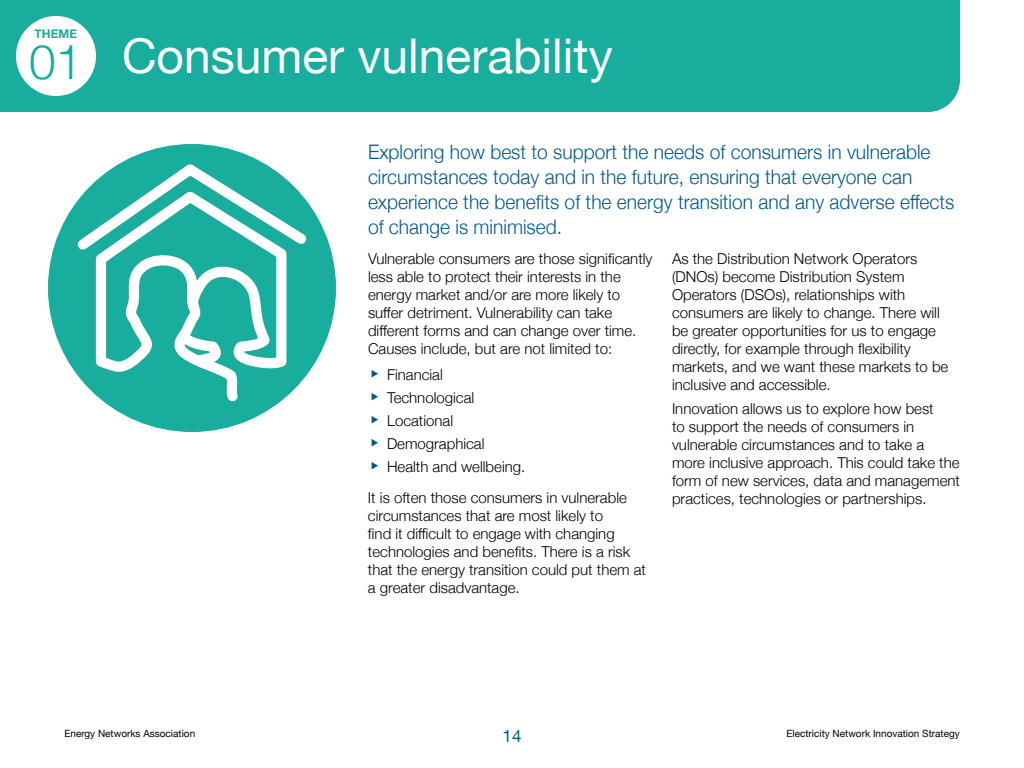
<style>
.page{position:relative;width:1024px;height:768px;background:#fff}
.page>*{position:absolute;margin:0;border:0;box-sizing:border-box;transform-origin:0 0}
.t1{font:48px "Helvetica Neue";color:#fff}
.t2{font:300 48px "Helvetica Neue";color:#18ad9c}
.t3{font:300 20px/25px "Helvetica Neue";color:#00598e;scale:.96 1}
.t4{font:17px "Helvetica Neue";color:#00598e}
.t5{font:300 15px/18px "Helvetica Neue";color:#000}
.t6{font:700 12px "Helvetica Neue";color:#18ad9c}
.t7{font:10px "Helvetica Neue";color:#000}
</style>
<div class="page">
<div style="left:48px;top:144px;width:288px;height:288px;background:#18ad9c;border-radius:50%"></div>
<svg style="left:68px;top:157px;width:247px;height:93px"></svg>
<svg style="left:91px;top:185px;width:201px;height:224px"></svg>
<svg style="left:172px;top:325px;width:49px;height:47px"></svg>
<div style="left:0;top:0;width:960px;height:112px;background:#18ad9c"></div>
<div style="left:16px;top:16px;width:80px;height:80px;background:#fff;border-radius:50%"></div>
<p class="t6" style="left:35px;top:24px;width:44px">THEME</p>
<h1 class="t2" style="left:29px;top:23px;width:55px">01</h1>
<h1 class="t1" style="left:122px;top:21px;width:492px">Consumer vulnerability</h1>
<h2 class="t3" style="left:368px;top:138px;width:612px">Exploring how best to support the needs of consumers in vulnerable circumstances today and in the future, ensuring that everyone can experience the benefits of the energy transition and any adverse effects of change is minimised.</h2>
<p class="t5" style="left:368px;top:249px;width:286px">Vulnerable consumers are those significantly less able to protect their interests in the energy market and/or are more likely to suffer detriment. Vulnerability can take different forms and can change over time.<br>Causes include, but are not limited to:</p>
<p class="t5" style="left:387px;top:362px;width:140px;line-height:23px">Financial<br>Technological<br>Locational<br>Demographical<br>Health and wellbeing.</p>
<p class="t5" style="left:368px;top:488px;width:280px">It is often those consumers in vulnerable circumstances that are most likely to<br>find it difficult to engage with changing technologies and benefits. There is a risk that the energy transition could put them at a greater disadvantage.</p>
<p class="t5" style="left:672px;top:249px;width:278px">As the Distribution Network Operators (DNOs) become Distribution System Operators (DSOs), relationships with consumers are likely to change. There will be greater opportunities for us to engage directly, for example through flexibility markets, and we want these markets to be inclusive and accessible.</p>
<p class="t5" style="left:672px;top:399px;width:290px">Innovation allows us to explore how best<br>to support the needs of consumers in vulnerable circumstances and to take a more inclusive approach. This could take the form of new services, data and management practices, technologies or partnerships.</p>
<p class="t7" style="left:64px;top:726px;width:132px">Energy Networks Association</p>
<p class="t4" style="left:503px;top:723px;width:20px">14</p>
<p class="t7" style="left:786px;top:726px;width:175px">Electricity Network Innovation Strategy</p>
</div>
